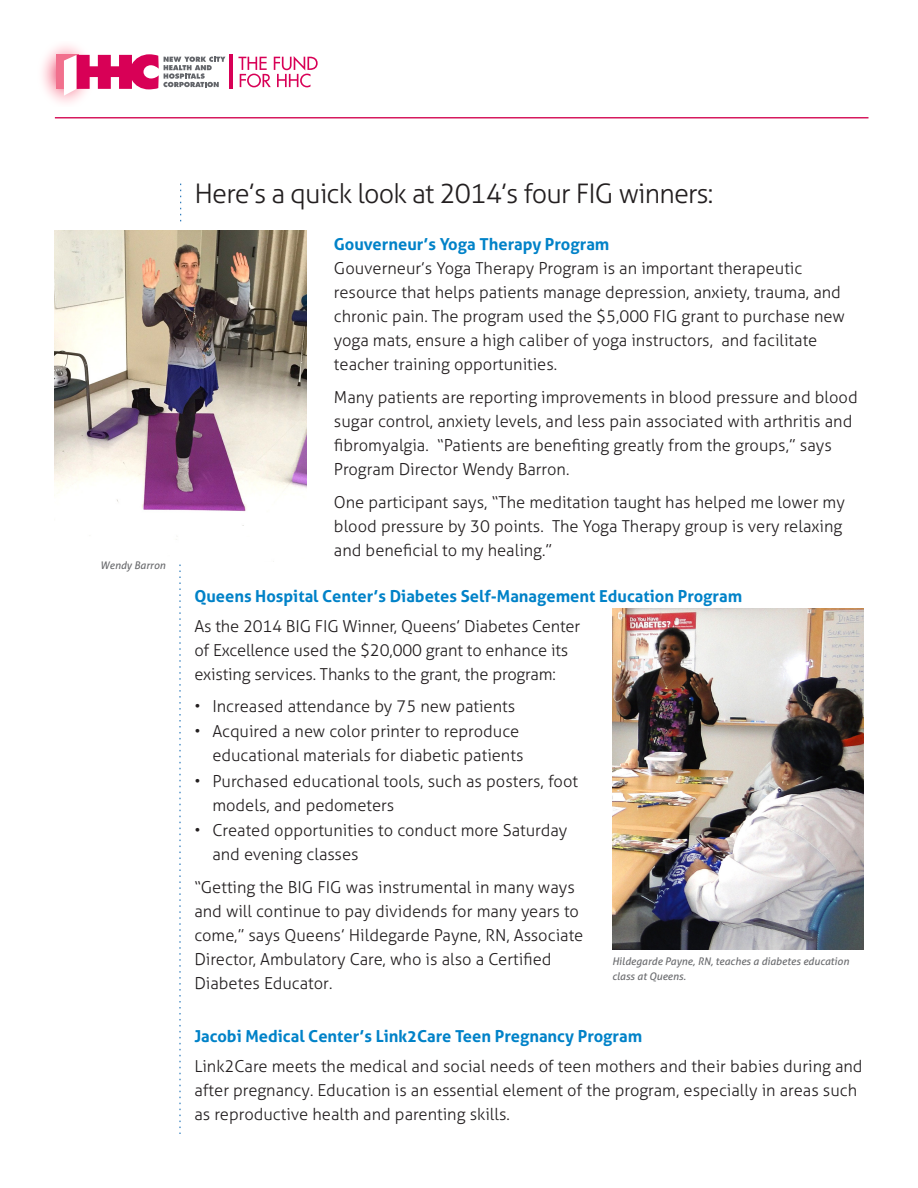
<style>
.page{position:relative;width:918px;height:1188px;background:#fff}
.page>*{position:absolute;margin:0;border:0;box-sizing:border-box;transform-origin:0 0}
.text_intro{font:300 27px "Aller";letter-spacing:-.03em;color:#231f20}
.text_intro-2{font:300 16.5px/24px "Aller";color:#231f20}
.text_subhead{font:700 16.5px "Aller";color:#0082c8}
.text_subhead-2{font:300 16.5px/24px "Aller";letter-spacing:-.01em;color:#231f20}
.caption_title{font:italic 10.5px/15px "Aller";color:#6c6d70}
</style>
<div class="page">
<svg style="left:180px;top:564px;width:1px;height:570px"></svg>
<img style="left:54px;top:230px;width:253px;height:332px">
<svg style="left:180px;top:184px;width:1px;height:37px"></svg>
<img style="left:612px;top:608px;width:252px;height:342px">
<svg style="left:42px;top:45px;width:41px;height:58px"></svg>
<div style="left:56px;top:55px;width:23px;height:34px;background:#f1708d"></div>
<svg style="left:64px;top:54px;width:161px;height:42px"></svg>
<hr style="left:230px;top:55px;width:3px;height:34px;background:#d80056">
<svg style="left:238px;top:56px;width:80px;height:31px"></svg>
<hr style="left:55px;top:117px;width:813px;height:1px;background:#d61a5e">
<p class="caption_title" style="left:100px;top:558px;width:67px">Wendy Barron</p>
<p class="text_intro" style="left:194px;top:178px;width:521px">Here’s a quick look at 2014’s four FIG winners:</p>
<p class="text_subhead" style="left:334px;top:234px;width:277px">Gouverneur’s Yoga Therapy Program</p>
<p class="text_intro-2" style="left:334px;top:256px;width:512px">Gouverneur’s Yoga Therapy Program is an important therapeutic resource that helps patients manage depression, anxiety, trauma, and chronic pain. The program used the $5,000 FIG grant to purchase new yoga mats, ensure a high caliber of yoga instructors, and facilitate teacher training opportunities.</p>
<p class="text_intro-2" style="left:334px;top:385px;width:525px">Many patients are reporting improvements in blood pressure and blood sugar control, anxiety levels, and less pain associated with arthritis and fibromyalgia. “Patients are benefiting greatly from the groups,” says Program Director Wendy Barron.</p>
<p class="text_intro-2" style="left:334px;top:490px;width:512px">One participant says, “The meditation taught has helped me lower my blood pressure by 30 points. The Yoga Therapy group is very relaxing and beneficial to my healing.”</p>
<p class="text_subhead" style="left:194px;top:586px;width:549px">Queens Hospital Center’s Diabetes Self-Management Education Program</p>
<p class="text_subhead-2" style="left:194px;top:615px;width:387px">As the 2014 BIG FIG Winner, Queens’ Diabetes Center of Excellence used the $20,000 grant to enhance its existing services. Thanks to the grant, the program:</p>
<p class="text_intro-2" style="left:194px;top:694px;width:322px">• Increased attendance by 75 new patients</p>
<p class="text_intro-2" style="left:194px;top:720px;width:331px;text-align:right">• Acquired a new color printer to reproduce educational materials for diabetic patients</p>
<p class="text_intro-2" style="left:212px;top:769px;width:367px;text-indent:-18px">• Purchased educational tools, such as posters, foot models, and pedometers</p>
<p class="text_intro-2" style="left:212px;top:819px;width:356px;text-indent:-18px">• Created opportunities to conduct more Saturday and evening classes</p>
<p class="text_intro-2" style="left:194px;top:876px;width:390px">“Getting the BIG FIG was instrumental in many ways and will continue to pay dividends for many years to come,” says Queens’ Hildegarde Payne, RN, Associate Director, Ambulatory Care, who is also a Certified Diabetes Educator.</p>
<p class="caption_title" style="left:612px;top:954px;width:239px">Hildegarde Payne, RN, teaches a diabetes education class at Queens.</p>
<p class="text_subhead" style="left:194px;top:1026px;width:449px">Jacobi Medical Center’s Link2Care Teen Pregnancy Program</p>
<p class="text_intro-2" style="left:194px;top:1054px;width:670px">Link2Care meets the medical and social needs of teen mothers and their babies during and after pregnancy. Education is an essential element of the program, especially in areas such as reproductive health and parenting skills.</p>
</div>
